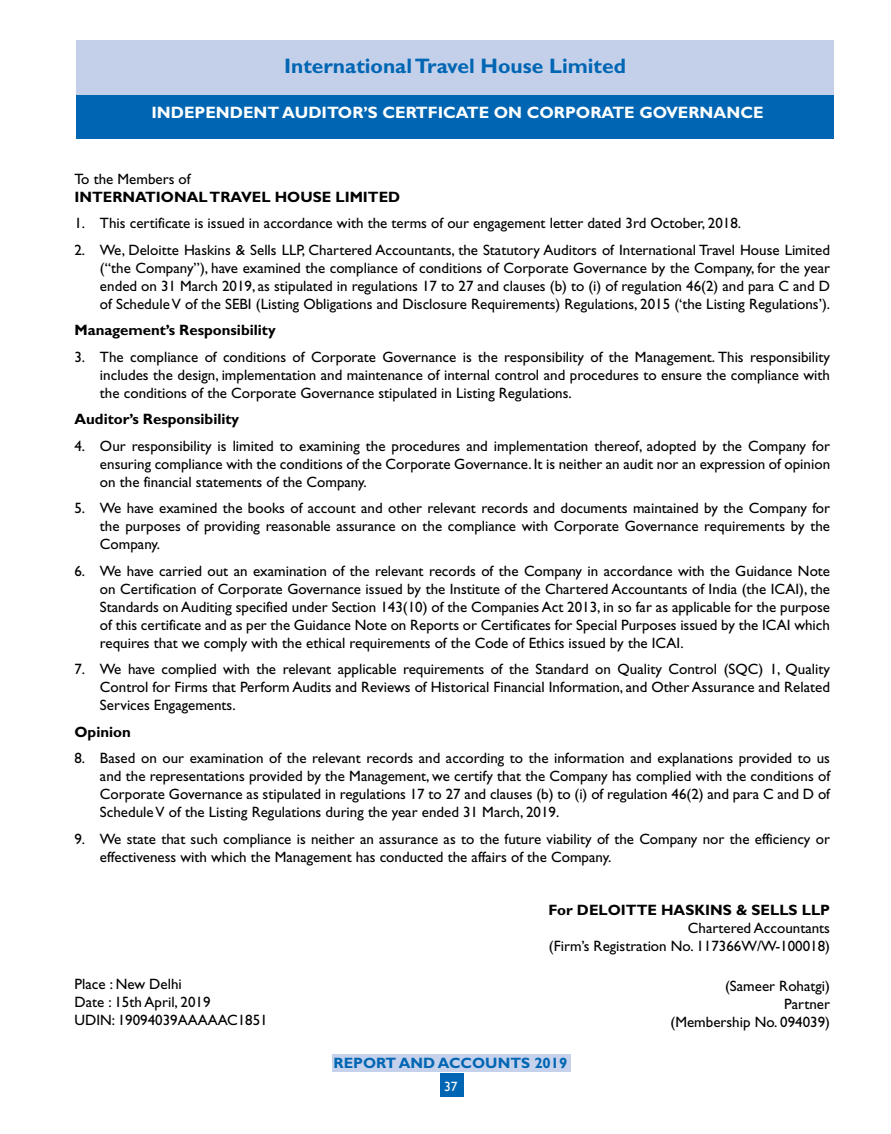
<style>
.page{position:relative;width:891px;height:1134px;background:#fff}
.page>*{position:absolute;margin:0;border:0;box-sizing:border-box;transform-origin:0 0}
.t1{font:700 21px "Gill Sans";color:#0066b3}
.t2{font:700 16.5px "Gill Sans";color:#fff}
.t3{font:15px/18px "Gill Sans";color:#000;text-align:justify}
.t4{font:700 15px "Gill Sans";color:#000}
.t5{font:700 15px "Gill Sans";color:#0066b3}
.t6{font:13.5px "Gill Sans";color:#fff}
</style>
<div class="page">
<div style="left:332px;top:1055px;width:238px;height:17px;background:#c6d2eb"></div>
<div style="left:440px;top:1074px;width:23px;height:23px;background:#0066b3"></div>
<div style="left:76px;top:95px;width:757px;height:43px;background:#0066b3"></div>
<div style="left:76px;top:40px;width:758px;height:55px;background:#c4d0ea"></div>
<h1 class="t1" style="left:284px;top:53px;width:343px">International Travel House Limited</h1>
<p class="t2" style="left:151px;top:103px;width:614px">INDEPENDENT AUDITOR’S CERTFICATE ON CORPORATE GOVERNANCE</p>
<p class="t3" style="left:74px;top:170px;width:118px">To the Members of</p>
<p class="t4" style="left:74px;top:188px;width:327px">INTERNATIONAL TRAVEL HOUSE LIMITED</p>
<p class="t3" style="left:74px;top:214px;width:668px">1. This certificate is issued in accordance with the terms of our engagement letter dated 3rd October, 2018.</p>
<p class="t3" style="left:100px;top:241px;width:732px;text-indent:-26px">2. We, Deloitte Haskins &amp; Sells LLP, Chartered Accountants, the Statutory Auditors of International Travel House Limited (“the Company”), have examined the compliance of conditions of Corporate Governance by the Company, for the year ended on 31 March 2019, as stipulated in regulations 17 to 27 and clauses (b) to (i) of regulation 46(2) and para C and D of Schedule V of the SEBI (Listing Obligations and Disclosure Requirements) Regulations, 2015 (‘the Listing Regulations’).</p>
<p class="t4" style="left:74px;top:321px;width:203px">Management’s Responsibility</p>
<p class="t3" style="left:100px;top:348px;width:732px;text-indent:-26px">3. The compliance of conditions of Corporate Governance is the responsibility of the Management. This responsibility includes the design, implementation and maintenance of internal control and procedures to ensure the compliance with the conditions of the Corporate Governance stipulated in Listing Regulations.</p>
<p class="t4" style="left:74px;top:410px;width:166px">Auditor’s Responsibility</p>
<p class="t3" style="left:100px;top:437px;width:732px;text-indent:-26px">4. Our responsibility is limited to examining the procedures and implementation thereof, adopted by the Company for ensuring compliance with the conditions of the Corporate Governance. It is neither an audit nor an expression of opinion on the financial statements of the Company.</p>
<p class="t3" style="left:100px;top:499px;width:732px;text-indent:-26px">5. We have examined the books of account and other relevant records and documents maintained by the Company for the purposes of providing reasonable assurance on the compliance with Corporate Governance requirements by the Company.</p>
<p class="t3" style="left:100px;top:562px;width:732px;text-indent:-26px">6. We have carried out an examination of the relevant records of the Company in accordance with the Guidance Note on Certification of Corporate Governance issued by the Institute of the Chartered Accountants of India (the ICAI), the Standards on Auditing specified under Section 143(10) of the Companies Act 2013, in so far as applicable for the purpose of this certificate and as per the Guidance Note on Reports or Certificates for Special Purposes issued by the ICAI which requires that we comply with the ethical requirements of the Code of Ethics issued by the ICAI.</p>
<p class="t3" style="left:100px;top:660px;width:732px;text-indent:-26px">7. We have complied with the relevant applicable requirements of the Standard on Quality Control (SQC) 1, Quality Control for Firms that Perform Audits and Reviews of Historical Financial Information, and Other Assurance and Related Services Engagements.</p>
<p class="t4" style="left:74px;top:723px;width:58px">Opinion</p>
<p class="t3" style="left:100px;top:749px;width:732px;text-indent:-26px">8. Based on our examination of the relevant records and according to the information and explanations provided to us and the representations provided by the Management, we certify that the Company has complied with the conditions of Corporate Governance as stipulated in regulations 17 to 27 and clauses (b) to (i) of regulation 46(2) and para C and D of Schedule V of the Listing Regulations during the year ended 31 March, 2019.</p>
<p class="t3" style="left:100px;top:830px;width:732px;text-indent:-26px">9. We state that such compliance is neither an assurance as to the future viability of the Company nor the efficiency or effectiveness with which the Management has conducted the affairs of the Company.</p>
<p class="t4" style="left:549px;top:901px;width:283px">For DELOITTE HASKINS &amp; SELLS LLP</p>
<p class="t3" style="left:549px;top:919px;width:283px;text-align:right">Chartered Accountants<br>(Firm’s Registration No. 117366W/W-100018)</p>
<p class="t3" style="left:671px;top:977px;width:161px;text-align:right">(Sameer Rohatgi)<br>Partner<br>(Membership No. 094039)</p>
<p class="t3" style="left:74px;top:975px;width:195px;text-align:left">Place : New Delhi<br>Date : 15th April, 2019<br>UDIN: 19094039AAAAAC1851</p>
<p class="t5" style="left:334px;top:1054px;width:235px">REPORT AND ACCOUNTS 2019</p>
<p class="t6" style="left:444px;top:1079px;width:15px">37</p>
</div>
